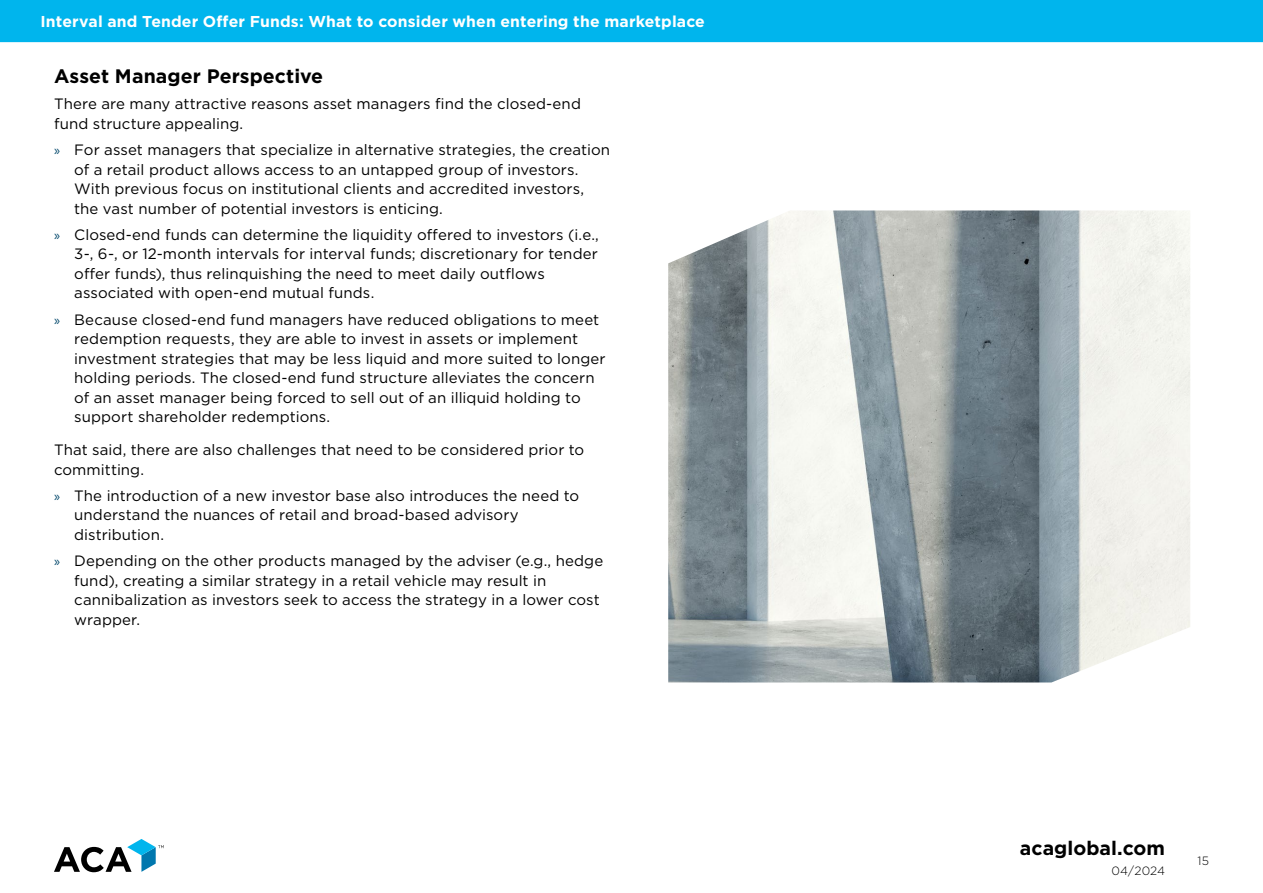
<style>
.page{position:relative;width:1263px;height:893px;background:#fff}
.page>*{position:absolute;margin:0;border:0;box-sizing:border-box;transform-origin:0 0}
.t1{font:700 19.5px "Gotham";color:#000}
.t2{font:700 15.75px "Gotham";letter-spacing:.01em;color:#fff}
.t3{font:15px/19.5px "Gotham";letter-spacing:.005em;color:#000}
.t4{font:300 12px "Gotham";letter-spacing:.015em;color:#000}
.s1{font-family:"Myriad Pro";font-size:14.25px;color:#00476b}
</style>
<div class="page">
<div style="left:0;top:0;width:1263px;height:42px;background:#00b5ed"></div>
<svg style="left:54px;top:839px;width:110px;height:33px"></svg>
<img style="left:668px;top:210px;width:522px;height:472px">
<p class="t2" style="left:40px;top:11px;width:666px">Interval and Tender Offer Funds: What to consider when entering the marketplace</p>
<h1 class="t1" style="left:54px;top:63px;width:271px">Asset Manager Perspective</h1>
<p class="t3" style="left:54px;top:94px;width:528px">There are many attractive reasons asset managers find the closed-end fund structure appealing.</p>
<p class="t3" style="left:74px;top:140px;width:537px;text-indent:-20px"><span class="s1">»</span> For asset managers that specialize in alternative strategies, the creation of a retail product allows access to an untapped group of investors.<br>With previous focus on institutional clients and accredited investors, the vast number of potential investors is enticing.</p>
<p class="t3" style="left:74px;top:224px;width:526px;text-indent:-20px"><span class="s1">»</span> Closed-end funds can determine the liquidity offered to investors (i.e., 3-, 6-, or 12-month intervals for interval funds; discretionary for tender offer funds), thus relinquishing the need to meet daily outflows associated with open-end mutual funds.</p>
<p class="t3" style="left:74px;top:309px;width:533px;text-indent:-20px"><span class="s1">»</span> Because closed-end fund managers have reduced obligations to meet redemption requests, they are able to invest in assets or implement investment strategies that may be less liquid and more suited to longer holding periods. The closed-end fund structure alleviates the concern of an asset manager being forced to sell out of an illiquid holding to support shareholder redemptions.</p>
<p class="t3" style="left:54px;top:440px;width:532px">That said, there are also challenges that need to be considered prior to committing.</p>
<p class="t3" style="left:74px;top:485px;width:506px;text-indent:-20px"><span class="s1">»</span> The introduction of a new investor base also introduces the need to understand the nuances of retail and broad-based advisory distribution.</p>
<p class="t3" style="left:74px;top:551px;width:530px;text-indent:-20px"><span class="s1">»</span> Depending on the other products managed by the adviser (e.g., hedge fund), creating a similar strategy in a retail vehicle may result in cannibalization as investors seek to access the strategy in a lower cost wrapper.</p>
<h1 class="t1" style="left:1020px;top:835px;width:147px">acaglobal.com</h1>
<p class="t4" style="left:1111px;top:863px;width:55px">04/2024</p>
<p class="t4" style="left:1197px;top:853px;width:13px">15</p>
</div>
